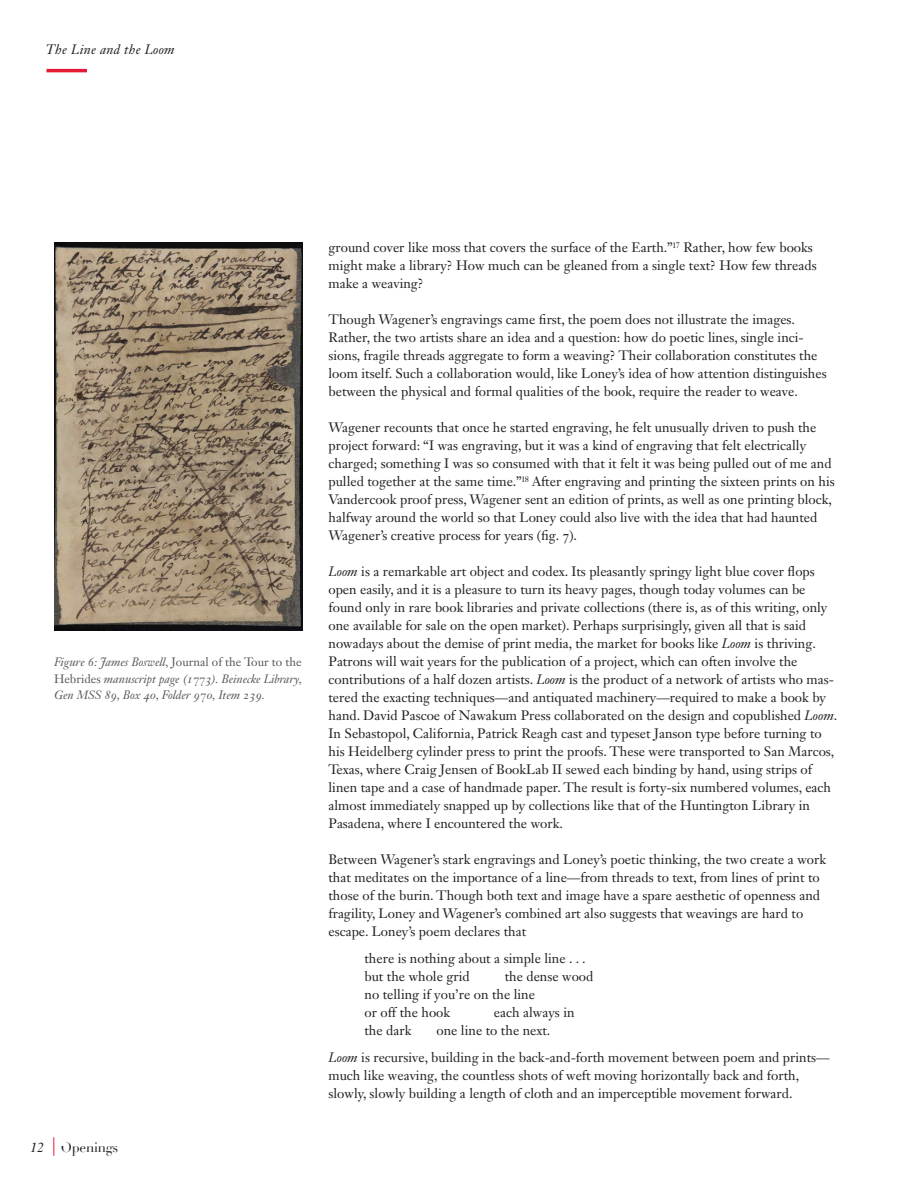
<style>
.page{position:relative;width:918px;height:1188px;background:#fff}
.page>*{position:absolute;margin:0;border:0;box-sizing:border-box;transform-origin:0 0}
.Janson_body_text{font:13.5px/18px "Janson Text LT Std";color:#231f20}
.Extract__prose{font:13.5px/18px "Janson Text LT Std";color:#231f20}
.t1{font:italic 13.5px "Janson Text LT Std";letter-spacing:.02em;color:#231f20}
.t2{font:13.5px "Didot";letter-spacing:-.02em;color:#231f20}
.t3{font:italic 12px/16.5px "Janson Text LT Std";color:#575659;text-align:justify}
.s1{font-style:normal}
.s2{font-style:italic}
</style>
<div class="page">
<svg style="left:54px;top:1137px;width:1px;height:19px"></svg>
<hr style="left:46px;top:69px;width:41px;height:3px;background:#e51836">
<img style="left:54px;top:243px;width:249px;height:388px">
<p class="t1" style="left:46px;top:41px;width:130px">The Line and the Loom</p>
<p class="t3" style="left:54px;top:654px;width:250px">Figure 6: James Boswell, <span class="s1">Journal of the Tour to the Hebrides</span> manuscript page (1773). Beinecke Library, Gen MSS 89, Box 40, Folder 970, Item 239.</p>
<p class="t1" style="left:30px;top:1139px;width:15px">12</p>
<p class="t2" style="left:61px;top:1139px;width:59px">Openings</p>
<p class="Janson_body_text" style="left:328px;top:238px;width:490px">ground cover like moss that covers the surface of the Earth.”<sup>17</sup> Rather, how few books might make a library? How much can be gleaned from a single text? How few threads make a weaving?</p>
<p class="Janson_body_text" style="left:328px;top:310px;width:500px">Though Wagener’s engravings came first, the poem does not illustrate the images.<br>Rather, the two artists share an idea and a question: how do poetic lines, single inci&shy;sions, fragile threads aggregate to form a weaving? Their collaboration constitutes the loom itself. Such a collaboration would, like Loney’s idea of how attention distinguishes between the physical and formal qualities of the book, require the reader to weave.</p>
<p class="Janson_body_text" style="left:328px;top:418px;width:508px">Wagener recounts that once he started engraving, he felt unusually driven to push the project forward: “I was engraving, but it was a kind of engraving that felt electrically charged; something I was so consumed with that it felt it was being pulled out of me and pulled together at the same time.”<sup>18</sup> After engraving and printing the sixteen prints on his Vandercook proof press, Wagener sent an edition of prints, as well as one printing block, halfway around the world so that Loney could also live with the idea that had haunted Wagener’s creative process for years (fig. 7).</p>
<p class="Janson_body_text" style="left:328px;top:562px;width:510px"><span class="s2">Loom</span> is a remarkable art object and codex. Its pleasantly springy light blue cover flops open easily, and it is a pleasure to turn its heavy pages, though today volumes can be found only in rare book libraries and private collections (there is, as of this writing, only one available for sale on the open market). Perhaps surprisingly, given all that is said nowadays about the demise of print media, the market for books like <span class="s2">Loom</span> is thriving.<br>Patrons will wait years for the publication of a project, which can often involve the contributions of a half dozen artists. <span class="s2">Loom</span> is the product of a network of artists who mas&shy;tered the exacting techniques—and antiquated machinery—required to make a book by hand. David Pascoe of Nawakum Press collaborated on the design and copublished <span class="s2">Loom</span>.<br>In Sebastopol, California, Patrick Reagh cast and typeset Janson type before turning to his Heidelberg cylinder press to print the proofs. These were transported to San Marcos, Texas, where Craig Jensen of BookLab II sewed each binding by hand, using strips of linen tape and a case of handmade paper. The result is forty-six numbered volumes, each almost immediately snapped up by collections like that of the Huntington Library in Pasadena, where I encountered the work.</p>
<p class="Janson_body_text" style="left:329px;top:850px;width:499px">Between Wagener’s stark engravings and Loney’s poetic thinking, the two create a work that meditates on the importance of a line—from threads to text, from lines of print to those of the burin. Though both text and image have a spare aesthetic of openness and fragility, Loney and Wagener’s combined art also suggests that weavings are hard to escape. Loney’s poem declares that</p>
<p class="Extract__prose" style="left:365px;top:949px;width:223px">there is nothing about a simple line . . .</p>
<p class="Extract__prose" style="left:365px;top:967px;width:107px">but the whole grid</p>
<p class="Extract__prose" style="left:505px;top:967px;width:90px">the dense wood</p>
<p class="Extract__prose" style="left:365px;top:985px;width:172px">no telling if you’re on the line</p>
<p class="Extract__prose" style="left:365px;top:1003px;width:87px">or off the hook</p>
<p class="Extract__prose" style="left:494px;top:1003px;width:82px">each always in</p>
<p class="Extract__prose" style="left:365px;top:1021px;width:48px">the dark</p>
<p class="Extract__prose" style="left:436px;top:1021px;width:115px">one line to the next.</p>
<p class="Extract__prose" style="left:329px;top:1048px;width:503px"><span class="s2">Loom</span> is recursive, building in the back-and-forth movement between poem and prints— much like weaving, the countless shots of weft moving horizontally back and forth, slowly, slowly building a length of cloth and an imperceptible movement forward.</p>
</div>
